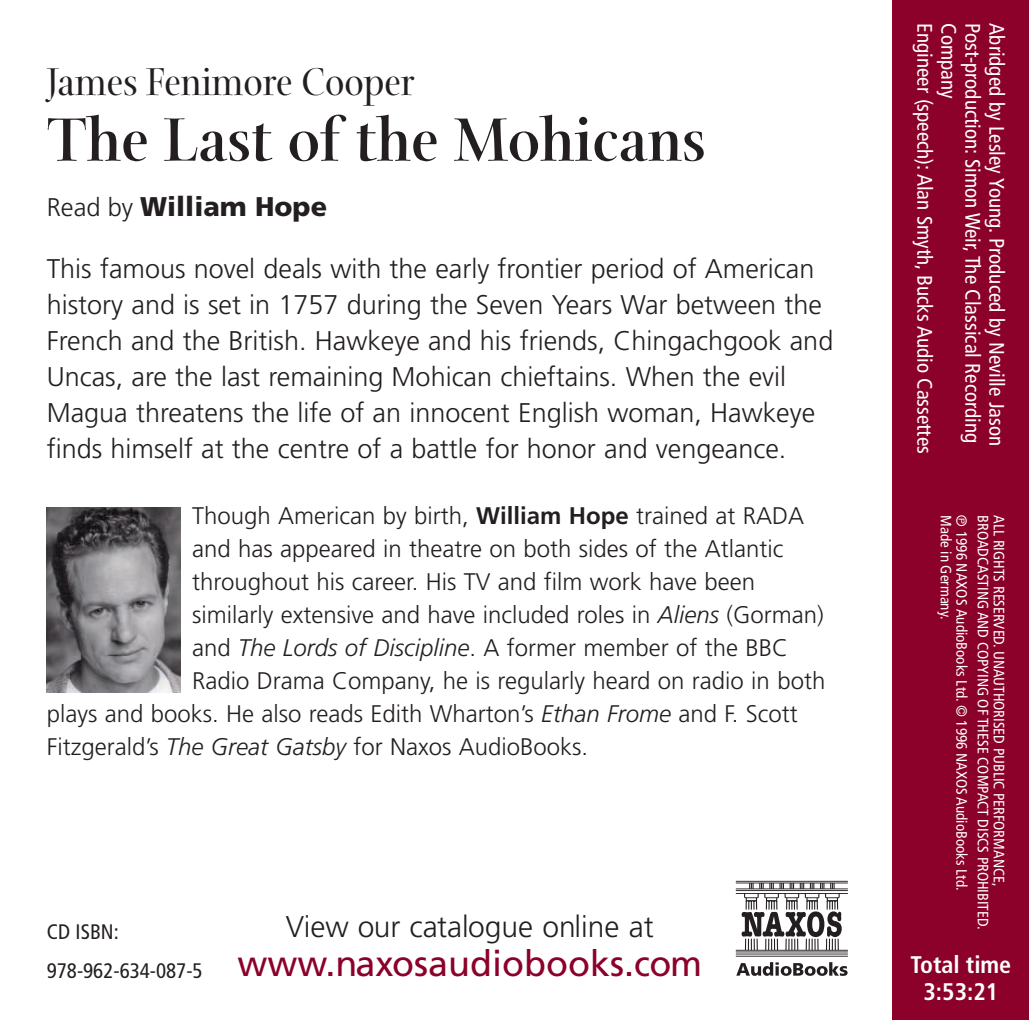
<style>
.page{position:relative;width:1029px;height:1021px;background:#fff}
.page>*{position:absolute;margin:0;border:0;box-sizing:border-box;transform-origin:0 0}
.t1{font:700 66px "Arepo";color:#231f20}
.t2{font:42px "Arepo";color:#231f20}
.t3{font:36px "Frutiger";color:#8b012a}
.t4{font:300 30px "Frutiger";color:#231f20}
.t5{font:300 27px/36px "Frutiger";color:#231f20}
.t6{font:900 27px "Frutiger";color:#231f20}
.t7{font:300 24px "Frutiger";color:#231f20}
.t8{font:700 condensed 24px/27px "Frutiger";color:#fff;text-align:center}
.t9{font:condensed 21px/24px "Frutiger";color:#fff}
.t10{font:condensed 21px/39px "Frutiger";color:#231f20}
.t11{font:condensed 15px/16.2px "Frutiger";color:#fff}
.s1{font-weight:300;font-size:25.5px}
.s2{font-weight:700}
.s3{font-style:italic}
</style>
<div class="page">
<div style="left:892px;top:0;width:137px;height:1019px;background:#8b012a"></div>
<hr style="left:736px;top:893px;width:112px;height:1px;background:#231f20">
<hr style="left:736px;top:949px;width:112px;height:1px;background:#231f20">
<hr style="left:736px;top:890px;width:112px;height:1px;background:#231f20">
<hr style="left:736px;top:888px;width:112px;height:1px;background:#231f20">
<hr style="left:736px;top:882px;width:112px;height:1px;background:#231f20">
<hr style="left:736px;top:881px;width:112px;height:1px;background:#231f20">
<hr style="left:736px;top:951px;width:112px;height:1px;background:#231f20">
<hr style="left:736px;top:955px;width:112px;height:1px;background:#231f20">
<hr style="left:736px;top:953px;width:112px;height:1px;background:#231f20">
<svg style="left:742px;top:882px;width:100px;height:68px"></svg>
<svg style="left:736px;top:962px;width:112px;height:13px"></svg>
<img style="left:47px;top:507px;width:133px;height:185px">
<h2 class="t2" style="left:47px;top:55px;width:370px">James Fenimore Cooper</h2>
<h1 class="t1" style="left:47px;top:99px;width:661px">The Last of the Mohicans</h1>
<p class="t6" style="left:47px;top:196px;width:282px"><span class="s1">Read by</span> William Hope</p>
<p class="t5" style="left:47px;top:252px;width:788px">This famous novel deals with the early frontier period of American history and is set in 1757 during the Seven Years War between the French and the British. Hawkeye and his friends, Chingachgook and Uncas, are the last remaining Mohican chieftains. When the evil Magua threatens the life of an innocent English woman, Hawkeye finds himself at the centre of a battle for honor and vengeance.</p>
<p class="t9" style="left:1007px;top:23px;width:424px;rotate:90deg">Abridged by Lesley Young. Produced by Neville Jason<br>Post-production: Simon Weir, The Classical Recording</p>
<p class="t9" style="left:935px;top:23px;width:432px;rotate:90deg">Engineer (speech): Alan Smyth, Bucks Audio Cassettes</p>
<p class="t9" style="left:959px;top:23px;width:77px;rotate:90deg">Company</p>
<p class="t7" style="left:192px;top:506px;width:614px">Though American by birth, <span class="s2">William Hope</span> trained at RADA</p>
<p class="t7" style="left:192px;top:539px;width:593px">and has appeared in theatre on both sides of the Atlantic</p>
<p class="t7" style="left:192px;top:572px;width:565px">throughout his career. His TV and film work have been</p>
<p class="t7" style="left:192px;top:605px;width:633px">similarly extensive and have included roles in <span class="s3">Aliens</span> (Gorman)</p>
<p class="t7" style="left:192px;top:638px;width:597px">and <span class="s3">The Lords of Discipline</span>. A former member of the BBC</p>
<p class="t7" style="left:192px;top:671px;width:635px">Radio Drama Company, he is regularly heard on radio in both</p>
<p class="t7" style="left:47px;top:704px;width:753px">plays and books. He also reads Edith Wharton’s <span class="s3">Ethan Frome</span> and F. Scott</p>
<p class="t7" style="left:47px;top:737px;width:543px">Fitzgerald’s <span class="s3">The Great Gatsby</span> for Naxos AudioBooks.</p>
<p class="t11" style="left:1006px;top:515px;width:416px;rotate:90deg">ALL RIGHTS RESERVED. UNAUTHORISED PUBLIC PERFORMANCE,<br>BROADCASTING AND COPYING OF THESE COMPACT DISCS PROHIBITED.</p>
<p class="t11" style="left:968px;top:515px;width:377px;text-indent:16px;rotate:90deg">1996 NAXOS AudioBooks Ltd. © 1996 NAXOS AudioBooks Ltd.<br>Made in Germany.</p>
<p class="t4" style="left:286px;top:914px;width:369px">View our catalogue online at</p>
<h3 class="t3" style="left:237px;top:949px;width:466px">www.naxosaudiobooks.com</h3>
<p class="t8" style="left:911px;top:952px;width:102px">Total time<br>3:53:21</p>
<p class="t10" style="left:47px;top:913px;width:157px">CD ISBN:<br>978-962-634-087-5</p>
</div>
